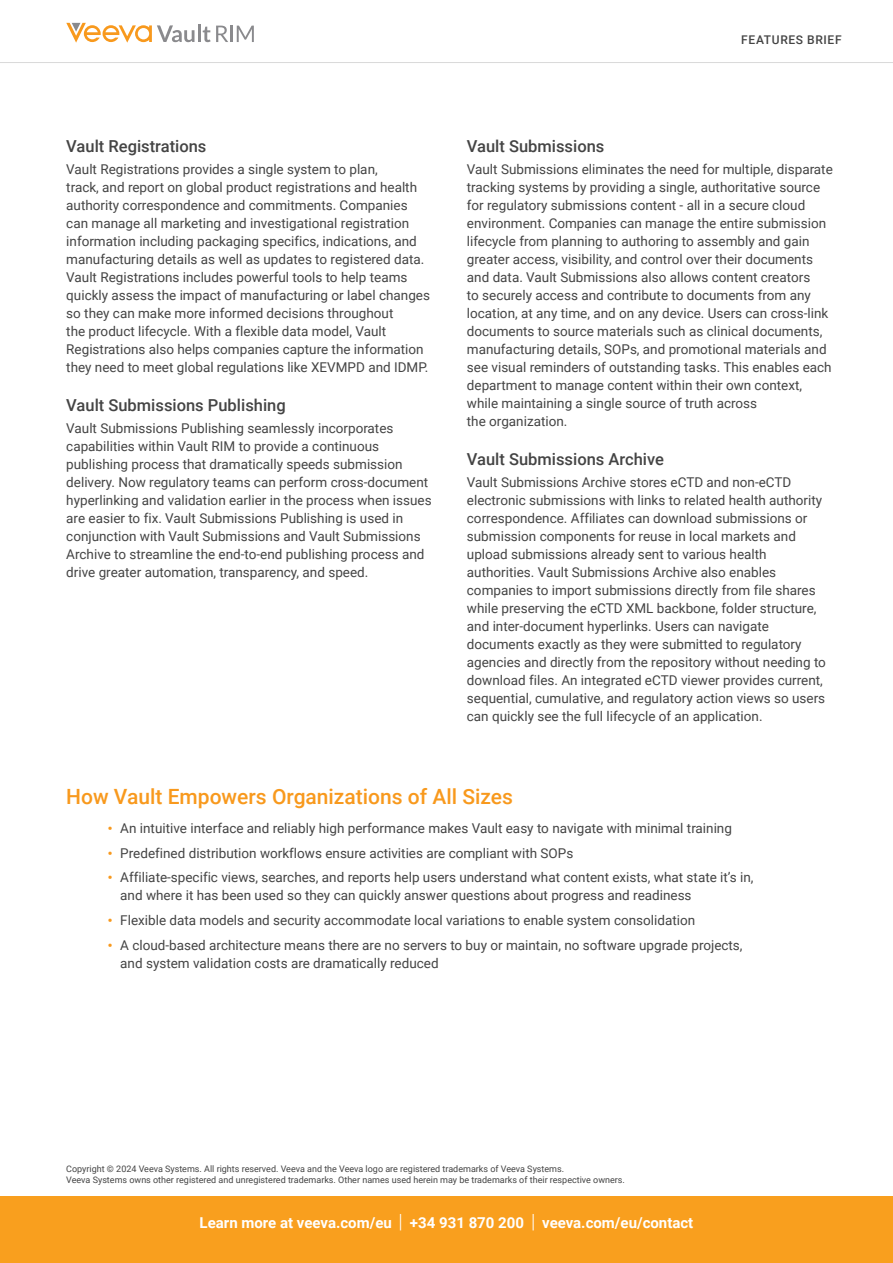
<style>
.page{position:relative;width:893px;height:1263px;background:#fff}
.page>*{position:absolute;margin:0;border:0;box-sizing:border-box;transform-origin:0 0}
.t1{font:500 21px "Roboto";color:#f8991d}
.t2{font:500 16.5px "Roboto";color:#444}
.t3{font:700 15px "Roboto";color:#fff}
.t4{font:13.5px/18px "Roboto";color:#444}
.t5{font:500 12px "Roboto";letter-spacing:.055em;color:#444}
.t6{font:9px/10.5px "Roboto";color:#444}
.s1{font-family:"Arial MT Std";font-weight:300;color:#f8991d}
.s2{font-weight:300;font-size:19.5px}
</style>
<div class="page">
<hr style="left:0;top:62px;width:893px;height:1px;background:#d9d9d9">
<div style="left:0;top:1196px;width:893px;height:67px;background:#f99f1e"></div>
<hr style="left:198px;top:25px;width:3px;height:17px;background:#8a8a8d">
<svg style="left:203px;top:26px;width:51px;height:16px"></svg>
<svg style="left:66px;top:23px;width:128px;height:20px"></svg>
<p class="t5" style="left:741px;top:32px;width:102px">FEATURES BRIEF</p>
<p class="t2" style="left:66px;top:135px;width:142px">Vault Registrations</p>
<p class="t4" style="left:66px;top:159px;width:365px">Vault Registrations provides a single system to plan,<br>track, and report on global product registrations and health authority correspondence and commitments. Companies can manage all marketing and investigational registration information including packaging specifics, indications, and manufacturing details as well as updates to registered data.<br>Vault Registrations includes powerful tools to help teams quickly assess the impact of manufacturing or label changes so they can make more informed decisions throughout<br>the product lifecycle. With a flexible data model, Vault Registrations also helps companies capture the information they need to meet global regulations like XEVMPD and IDMP.</p>
<p class="t2" style="left:66px;top:394px;width:221px">Vault Submissions Publishing</p>
<p class="t4" style="left:66px;top:418px;width:367px">Vault Submissions Publishing seamlessly incorporates capabilities within Vault RIM to provide a continuous publishing process that dramatically speeds submission delivery. Now regulatory teams can perform cross-document hyperlinking and validation earlier in the process when issues are easier to fix. Vault Submissions Publishing is used in conjunction with Vault Submissions and Vault Submissions Archive to streamline the end-to-end publishing process and drive greater automation, transparency, and speed.</p>
<p class="t2" style="left:467px;top:135px;width:139px">Vault Submissions</p>
<p class="t4" style="left:467px;top:159px;width:367px">Vault Submissions eliminates the need for multiple, disparate tracking systems by providing a single, authoritative source for regulatory submissions content - all in a secure cloud environment. Companies can manage the entire submission lifecycle from planning to authoring to assembly and gain greater access, visibility, and control over their documents and data. Vault Submissions also allows content creators<br>to securely access and contribute to documents from any location, at any time, and on any device. Users can cross-link documents to source materials such as clinical documents, manufacturing details, SOPs, and promotional materials and see visual reminders of outstanding tasks. This enables each department to manage content within their own context, while maintaining a single source of truth across<br>the organization.</p>
<p class="t2" style="left:467px;top:448px;width:199px">Vault Submissions Archive</p>
<p class="t4" style="left:467px;top:472px;width:361px">Vault Submissions Archive stores eCTD and non-eCTD electronic submissions with links to related health authority correspondence. Affiliates can download submissions or submission components for reuse in local markets and upload submissions already sent to various health authorities. Vault Submissions Archive also enables companies to import submissions directly from file shares while preserving the eCTD XML backbone, folder structure, and inter-document hyperlinks. Users can navigate documents exactly as they were submitted to regulatory agencies and directly from the repository without needing to download files. An integrated eCTD viewer provides current, sequential, cumulative, and regulatory action views so users can quickly see the full lifecycle of an application.</p>
<h1 class="t1" style="left:66px;top:782px;width:448px">How Vault Empowers Organizations of All Sizes</h1>
<p class="t4" style="left:107px;top:818px;width:627px"><span class="s1">•</span> An intuitive interface and reliably high performance makes Vault easy to navigate with minimal training</p>
<p class="t4" style="left:107px;top:843px;width:468px"><span class="s1">•</span> Predefined distribution workflows ensure activities are compliant with SOPs</p>
<p class="t4" style="left:120px;top:868px;width:635px;text-indent:-14px"><span class="s1">•</span> Affiliate-specific views, searches, and reports help users understand what content exists, what state it’s in, and where it has been used so they can quickly answer questions about progress and readiness</p>
<p class="t4" style="left:107px;top:911px;width:590px"><span class="s1">•</span> Flexible data models and security accommodate local variations to enable system consolidation</p>
<p class="t4" style="left:120px;top:935px;width:624px;text-indent:-14px"><span class="s1">•</span> A cloud-based architecture means there are no servers to buy or maintain, no software upgrade projects, and system validation costs are dramatically reduced</p>
<p class="t6" style="left:66px;top:1163px;width:560px">Copyright © 2024 Veeva Systems. All rights reserved. Veeva and the Veeva logo are registered trademarks of Veeva Systems.<br>Veeva Systems owns other registered and unregistered trademarks. Other names used herein may be trademarks of their respective owners.</p>
<p class="t3" style="left:200px;top:1212px;width:495px">Learn more at veeva.com/eu <span class="s2">|</span> +34 931 870 200 <span class="s2">|</span> veeva.com/eu/contact</p>
</div>
